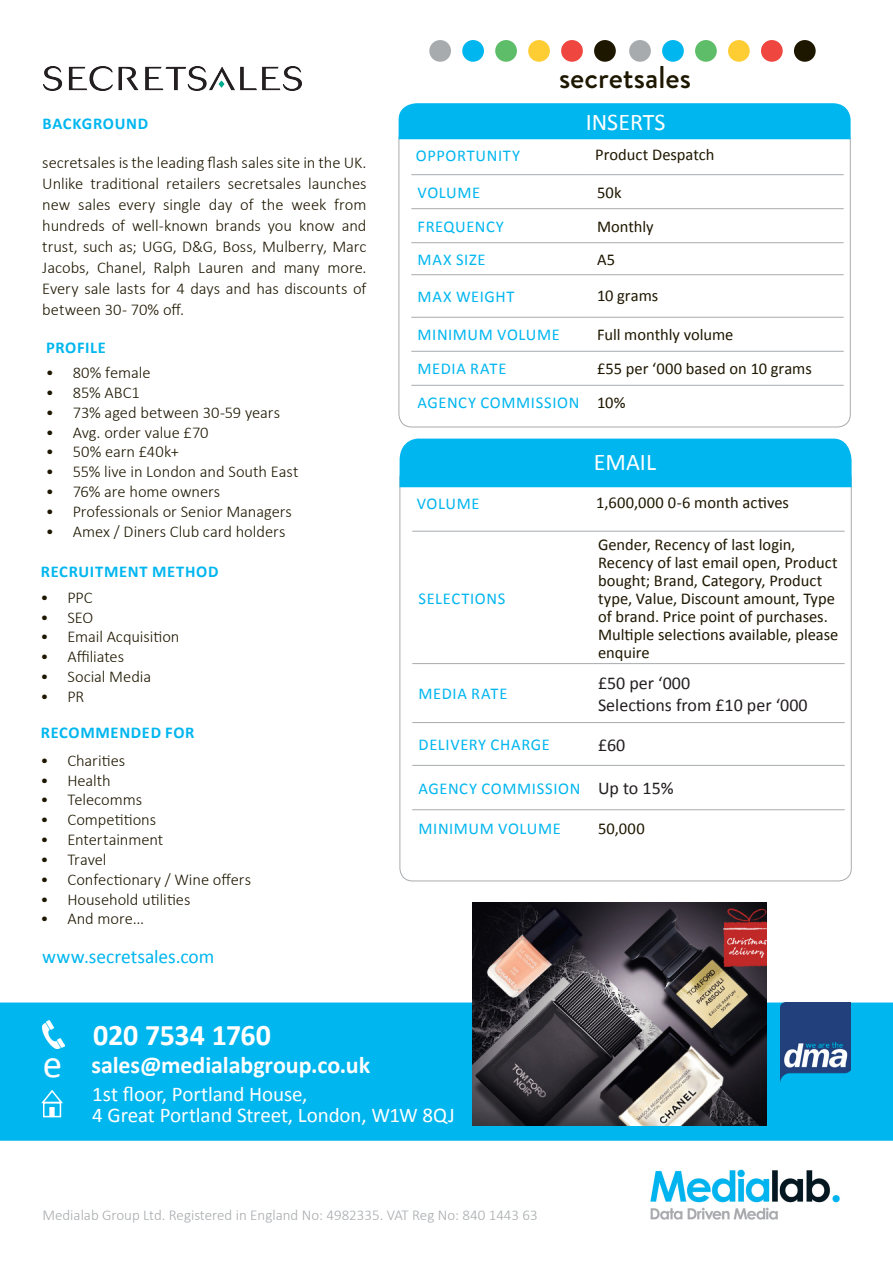
<style>
.page{position:relative;width:893px;height:1263px;background:#fff}
.page>*{position:absolute;margin:0;border:0;box-sizing:border-box;transform-origin:0 0}
.t1{font:39px "Calibri";color:#fff}
.t2{font:500 31.5px "Brandon Grotesque";color:#1e1700}
.t3{font:700 30px "Calibri";letter-spacing:-.01em;color:#fff}
.t4{font:700 24px "Calibri";letter-spacing:-.005em;color:#fff}
.t5{font:24px "Calibri";color:#fff}
.t6{font:21px "Calibri";letter-spacing:-.005em;color:#fff}
.t7{font:19.5px "Calibri";letter-spacing:-.005em;color:#00b6ef}
.t8{font:18px/21.6px "Calibri";color:#231f20}
.t9{font:300 16.5px/21px "Calibri";letter-spacing:-.005em;color:#1e1700;text-align:justify}
.t10{font:16.5px/18px "Calibri";color:#1e1700}
.t11{font:16.5px "Calibri";letter-spacing:.035em;color:#00b6ef}
.t12{font:700 16.5px "Calibri";letter-spacing:.04em;color:#00b6ef}
.t13{font:300 15px "Calibri";color:#a8abae}
</style>
<div class="page">
<div style="left:0;top:1002px;width:893px;height:139px;background:#00b6ef"></div>
<img style="left:43px;top:67px;width:259px;height:23px">
<img style="left:650px;top:1169px;width:190px;height:51px">
<img style="left:780px;top:1002px;width:71px;height:81px">
<hr style="left:411px;top:174px;width:180px;height:1px;background:#a8abae">
<hr style="left:591px;top:174px;width:253px;height:1px;background:#a8abae">
<hr style="left:411px;top:208px;width:180px;height:1px;background:#a8abae">
<hr style="left:591px;top:208px;width:253px;height:1px;background:#a8abae">
<hr style="left:411px;top:242px;width:180px;height:1px;background:#a8abae">
<hr style="left:591px;top:242px;width:253px;height:1px;background:#a8abae">
<hr style="left:411px;top:274px;width:180px;height:1px;background:#a8abae">
<hr style="left:591px;top:274px;width:253px;height:1px;background:#a8abae">
<hr style="left:411px;top:317px;width:180px;height:1px;background:#a8abae">
<hr style="left:591px;top:317px;width:253px;height:1px;background:#a8abae">
<hr style="left:411px;top:351px;width:180px;height:1px;background:#a8abae">
<hr style="left:591px;top:351px;width:253px;height:1px;background:#a8abae">
<hr style="left:411px;top:385px;width:180px;height:1px;background:#a8abae">
<hr style="left:591px;top:385px;width:253px;height:1px;background:#a8abae">
<div style="left:399px;top:103px;width:452px;height:36px;background:#00b6ef"></div>
<div style="left:429px;top:40px;width:22px;height:22px;background:#a8abae;border-radius:50%"></div>
<div style="left:462px;top:40px;width:22px;height:22px;background:#00b6ef;border-radius:50%"></div>
<div style="left:495px;top:40px;width:22px;height:22px;background:#5ebd68;border-radius:50%"></div>
<div style="left:528px;top:40px;width:22px;height:22px;background:#fecd33;border-radius:50%"></div>
<div style="left:561px;top:40px;width:22px;height:22px;background:#ef4640;border-radius:50%"></div>
<div style="left:594px;top:40px;width:22px;height:22px;background:#1e1700;border-radius:50%"></div>
<div style="left:629px;top:40px;width:22px;height:22px;background:#a8abae;border-radius:50%"></div>
<div style="left:662px;top:40px;width:22px;height:22px;background:#00b6ef;border-radius:50%"></div>
<div style="left:695px;top:40px;width:22px;height:22px;background:#5ebd68;border-radius:50%"></div>
<div style="left:728px;top:40px;width:22px;height:22px;background:#fecd33;border-radius:50%"></div>
<div style="left:761px;top:40px;width:22px;height:22px;background:#ef4640;border-radius:50%"></div>
<div style="left:794px;top:40px;width:22px;height:22px;background:#1e1700;border-radius:50%"></div>
<img style="left:43px;top:1021px;width:21px;height:27px">
<svg style="left:40px;top:1089px;width:25px;height:15px"></svg>
<div style="left:43px;top:1102px;width:18px;height:15px;border:2px solid #fff"></div>
<svg style="left:49px;top:1107px;width:6px;height:10px"></svg>
<hr style="left:412px;top:531px;width:180px;height:1px;background:#a8abae">
<hr style="left:592px;top:531px;width:253px;height:1px;background:#a8abae">
<hr style="left:412px;top:663px;width:180px;height:1px;background:#a8abae">
<hr style="left:592px;top:663px;width:253px;height:1px;background:#a8abae">
<hr style="left:412px;top:722px;width:180px;height:1px;background:#a8abae">
<hr style="left:592px;top:722px;width:253px;height:1px;background:#a8abae">
<hr style="left:412px;top:765px;width:180px;height:1px;background:#a8abae">
<hr style="left:592px;top:765px;width:253px;height:1px;background:#a8abae">
<hr style="left:412px;top:809px;width:180px;height:1px;background:#a8abae">
<hr style="left:592px;top:809px;width:253px;height:1px;background:#a8abae">
<div style="left:399px;top:439px;width:453px;height:48px;background:#00b6ef"></div>
<img style="left:473px;top:902px;width:293px;height:224px">
<p class="t12" style="left:43px;top:113px;width:107px">BACKGROUND</p>
<p class="t9" style="left:42px;top:152px;width:326px">secretsales is the leading flash sales site in the UK.<br>Unlike traditional retailers secretsales launches new sales every single day of the week from hundreds of well-known brands you know and trust, such as; UGG, D&amp;G, Boss, Mulberry, Marc Jacobs, Chanel, Ralph Lauren and many more.<br>Every sale lasts for 4 days and has discounts of between 30- 70% off.</p>
<p class="t12" style="left:46px;top:337px;width:61px">PROFILE</p>
<p class="t9" style="left:46px;top:362px;width:106px">• 80% female</p>
<p class="t9" style="left:46px;top:382px;width:96px">• 85% ABC1</p>
<p class="t9" style="left:46px;top:402px;width:236px">• 73% aged between 30-59 years</p>
<p class="t9" style="left:46px;top:421px;width:164px">• Avg. order value £70</p>
<p class="t9" style="left:46px;top:441px;width:135px">• 50% earn £40k+</p>
<p class="t9" style="left:46px;top:461px;width:254px">• 55% live in London and South East</p>
<p class="t9" style="left:46px;top:481px;width:176px">• 76% are home owners</p>
<p class="t9" style="left:46px;top:501px;width:248px">• Professionals or Senior Managers</p>
<p class="t9" style="left:46px;top:520px;width:241px">• Amex / Diners Club card holders</p>
<p class="t12" style="left:41px;top:561px;width:179px">RECRUITMENT METHOD</p>
<p class="t9" style="left:40px;top:587px;width:54px">• PPC</p>
<p class="t9" style="left:40px;top:606px;width:54px">• SEO</p>
<p class="t9" style="left:40px;top:626px;width:141px">• Email Acquisition</p>
<p class="t9" style="left:40px;top:646px;width:85px">• Affiliates</p>
<p class="t9" style="left:40px;top:666px;width:112px">• Social Media</p>
<p class="t9" style="left:40px;top:686px;width:45px">• PR</p>
<p class="t12" style="left:41px;top:722px;width:155px">RECOMMENDED FOR</p>
<p class="t9" style="left:40px;top:750px;width:86px">• Charities</p>
<p class="t9" style="left:40px;top:769px;width:72px">• Health</p>
<p class="t9" style="left:40px;top:789px;width:103px">• Telecomms</p>
<p class="t9" style="left:40px;top:809px;width:117px">• Competitions</p>
<p class="t9" style="left:40px;top:829px;width:124px">• Entertainment</p>
<p class="t9" style="left:40px;top:849px;width:68px">• Travel</p>
<p class="t9" style="left:40px;top:868px;width:212px">• Confectionary / Wine offers</p>
<p class="t9" style="left:40px;top:888px;width:152px">• Household utilities</p>
<p class="t9" style="left:40px;top:908px;width:105px">• And more...</p>
<p class="t7" style="left:42px;top:944px;width:174px">www.secretsales.com</p>
<p class="t3" style="left:93px;top:1016px;width:179px">020 7534 1760</p>
<p class="t1" style="left:43px;top:1040px;width:21px">e</p>
<p class="t4" style="left:91px;top:1050px;width:280px">sales@medialabgroup.co.uk</p>
<p class="t2" style="left:559px;top:55px;width:133px">secretsales</p>
<p class="t5" style="left:586px;top:107px;width:81px">INSERTS</p>
<p class="t11" style="left:416px;top:145px;width:106px">OPPORTUNITY</p>
<p class="t10" style="left:595px;top:146px;width:121px">Product Despatch</p>
<p class="t11" style="left:418px;top:182px;width:64px">VOLUME</p>
<p class="t10" style="left:597px;top:183px;width:26px">50k</p>
<p class="t11" style="left:418px;top:216px;width:88px">FREQUENCY</p>
<p class="t10" style="left:597px;top:217px;width:58px">Monthly</p>
<p class="t11" style="left:418px;top:249px;width:69px">MAX SIZE</p>
<p class="t10" style="left:597px;top:250px;width:20px">A5</p>
<p class="t11" style="left:418px;top:286px;width:99px">MAX WEIGHT</p>
<p class="t10" style="left:597px;top:287px;width:63px">10 grams</p>
<p class="t11" style="left:418px;top:325px;width:144px">MINIMUM VOLUME</p>
<p class="t10" style="left:597px;top:326px;width:138px">Full monthly volume</p>
<p class="t11" style="left:418px;top:359px;width:90px">MEDIA RATE</p>
<p class="t10" style="left:597px;top:360px;width:216px">£55 per ‘000 based on 10 grams</p>
<p class="t11" style="left:418px;top:393px;width:163px">AGENCY COMMISSION</p>
<p class="t10" style="left:597px;top:394px;width:30px">10%</p>
<p class="t5" style="left:594px;top:447px;width:64px">EMAIL</p>
<p class="t11" style="left:417px;top:493px;width:64px">VOLUME</p>
<p class="t10" style="left:596px;top:493px;width:194px">1,600,000 0-6 month actives</p>
<p class="t11" style="left:419px;top:588px;width:88px">SELECTIONS</p>
<p class="t11" style="left:419px;top:683px;width:90px">MEDIA RATE</p>
<p class="t10" style="left:598px;top:535px;width:242px">Gender, Recency of last login,<br>Recency of last email open, Product bought; Brand, Category, Product type, Value, Discount amount, Type of brand. Price point of purchases.<br>Multiple selections available, please enquire</p>
<p class="t8" style="left:598px;top:672px;width:211px">£50 per ‘000<br>Selections from £10 per ‘000</p>
<p class="t11" style="left:419px;top:734px;width:133px">DELIVERY CHARGE</p>
<p class="t8" style="left:598px;top:734px;width:29px">£60</p>
<p class="t11" style="left:419px;top:778px;width:163px">AGENCY COMMISSION</p>
<p class="t8" style="left:598px;top:778px;width:77px">Up to 15%</p>
<p class="t11" style="left:419px;top:818px;width:144px">MINIMUM VOLUME</p>
<p class="t10" style="left:598px;top:819px;width:48px">50,000</p>
<p class="t6" style="left:92px;top:1081px;width:217px">1st floor, Portland House,</p>
<p class="t6" style="left:92px;top:1102px;width:364px">4 Great Portland Street, London, W1W 8QJ</p>
<p class="t13" style="left:42px;top:1205px;width:497px">Medialab Group Ltd. Registered in England No: 4982335. VAT Reg No: 840 1443 63</p>
</div>
